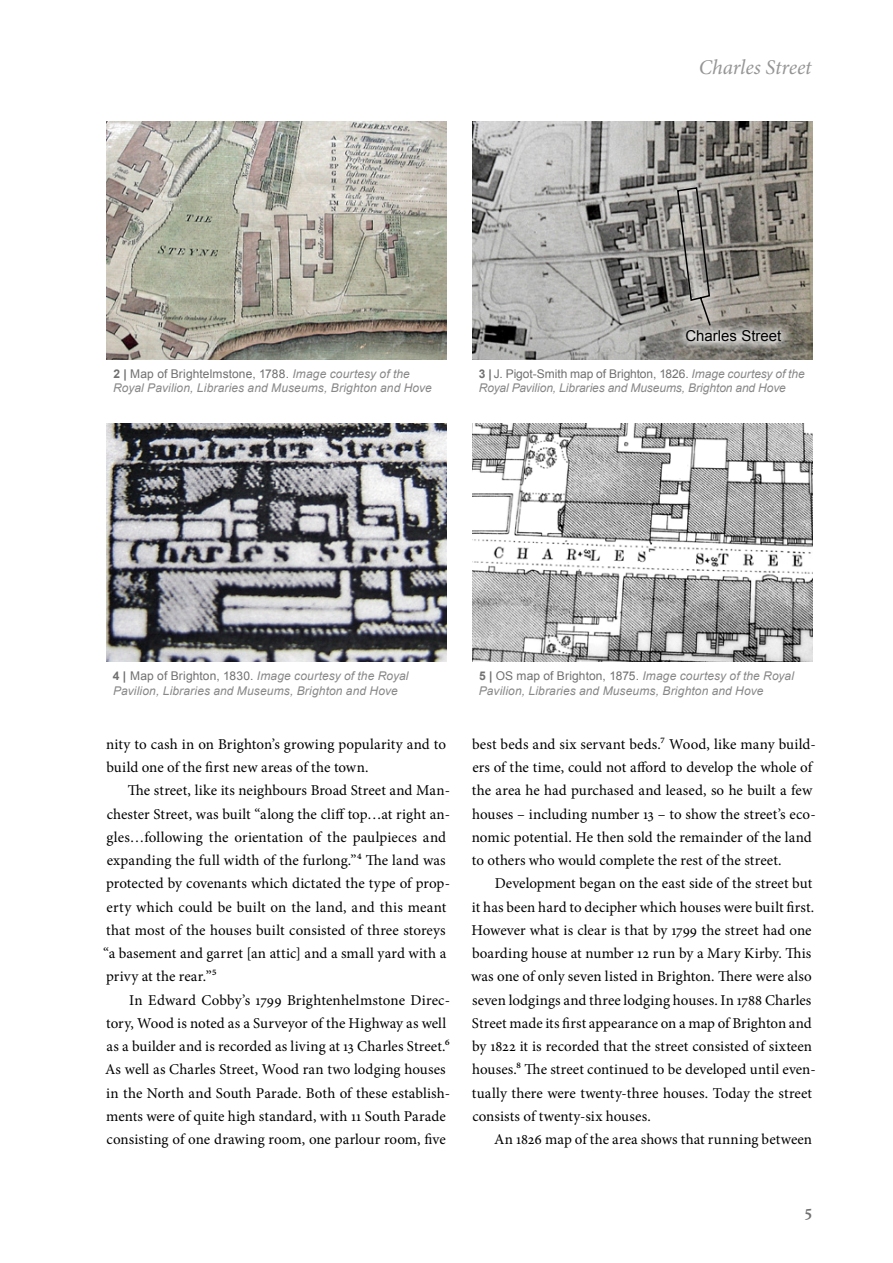
<style>
.page{position:relative;width:893px;height:1263px;background:#fff}
.page>*{position:absolute;margin:0;border:0;box-sizing:border-box;transform-origin:0 0}
.t1{font:italic 21px "Minion Pro";letter-spacing:-.01em;color:#969595}
.t2{font:600 18px "Minion Pro";color:#707070}
.t3{font:15px/23.2px "Minion Pro";letter-spacing:.005em;color:#000}
.t4{font:15px "Arial";color:#000}
.t5{font:italic 12px/14.4px "Arial";letter-spacing:.01em;color:#898787}
.s1{font-weight:700;font-style:normal;color:#707070}
.s2{font-style:normal;color:#707070}
</style>
<div class="page">
<img style="left:106px;top:121px;width:340px;height:238px">
<img style="left:472px;top:121px;width:340px;height:238px">
<img style="left:106px;top:423px;width:340px;height:238px">
<img style="left:472px;top:423px;width:340px;height:238px">
<svg style="left:662px;top:172px;width:64px;height:168px;background:#8a8883"></svg>
<svg style="left:676px;top:186px;width:36px;height:132px;background:#918f8c"></svg>
<div style="left:675px;top:318px;width:118px;height:35px;background:#fff;opacity:.8"></div>
<h1 class="t1" style="left:699px;top:53px;width:114px">Charles Street</h1>
<p class="t4" style="left:685px;top:326px;width:97px">Charles Street</p>
<p class="t5" style="left:113px;top:367px;width:320px"><span class="s1">2 |</span> <span class="s2">Map of Brightelmstone, 1788.</span> Image courtesy of the<br>Royal Pavilion, Libraries and Museums, Brighton and Hove</p>
<p class="t5" style="left:479px;top:367px;width:327px"><span class="s1">3 |</span> <span class="s2">J. Pigot-Smith map of Brighton, 1826.</span> Image courtesy of the<br>Royal Pavilion, Libraries and Museums, Brighton and Hove</p>
<p class="t5" style="left:113px;top:669px;width:297px"><span class="s1">4 |</span> <span class="s2">Map of Brighton, 1830.</span> Image courtesy of the Royal<br>Pavilion, Libraries and Museums, Brighton and Hove</p>
<p class="t5" style="left:479px;top:669px;width:317px"><span class="s1">5 |</span> <span class="s2">OS map of Brighton, 1875.</span> Image courtesy of the Royal<br>Pavilion, Libraries and Museums, Brighton and Hove</p>
<p class="t3" style="left:106px;top:732px;width:341px">nity to cash in on Brighton’s growing popularity and to build one of the first new areas of the town.</p>
<p class="t3" style="left:103px;top:779px;width:348px;text-indent:25px">The street, like its neighbours Broad Street and Man&shy;chester Street, was built “along the cliff top…at right an&shy;gles…following the orientation of the paulpieces and expanding the full width of the furlong.”4 The land was protected by covenants which dictated the type of prop&shy;erty which could be built on the land, and this meant that most of the houses built consisted of three storeys “a basement and garret [an attic] and a small yard with a privy at the rear.”5</p>
<p class="t3" style="left:105px;top:988px;width:346px;text-indent:24px">In Edward Cobby’s 1799 Brightenhelmstone Direc&shy;tory, Wood is noted as a Surveyor of the Highway as well as a builder and is recorded as living at 13 Charles Street.6<br>As well as Charles Street, Wood ran two lodging houses in the North and South Parade. Both of these establish&shy;ments were of quite high standard, with 11 South Parade consisting of one drawing room, one parlour room, five</p>
<p class="t3" style="left:472px;top:732px;width:345px">best beds and six servant beds.7 Wood, like many build&shy;ers of the time, could not afford to develop the whole of the area he had purchased and leased, so he built a few houses – including number 13 – to show the street’s eco&shy;nomic potential. He then sold the remainder of the land to others who would complete the rest of the street.</p>
<p class="t3" style="left:471px;top:872px;width:346px;text-indent:24px">Development began on the east side of the street but it has been hard to decipher which houses were built first.<br>However what is clear is that by 1799 the street had one boarding house at number 12 run by a Mary Kirby. This was one of only seven listed in Brighton. There were also seven lodgings and three lodging houses. In 1788 Charles Street made its first appearance on a map of Brighton and by 1822 it is recorded that the street consisted of sixteen houses.8 The street continued to be developed until even&shy;tually there were twenty-three houses. Today the street consists of twenty-six houses.</p>
<p class="t3" style="left:494px;top:1128px;width:320px">An 1826 map of the area shows that running between</p>
<p class="t2" style="left:805px;top:1198px;width:9px">5</p>
</div>
